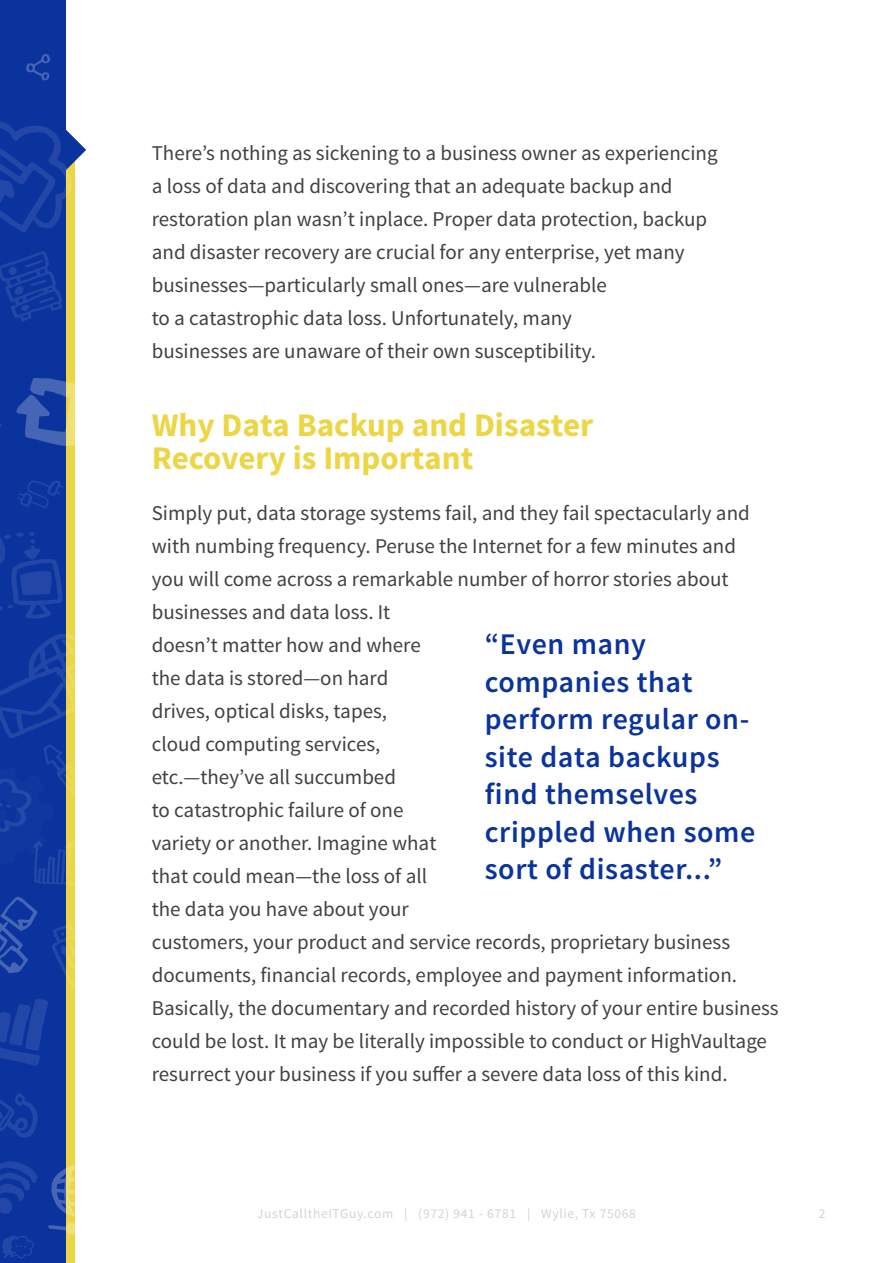
<style>
.page{position:relative;width:893px;height:1263px;background:#fff}
.page>*{position:absolute;margin:0;border:0;box-sizing:border-box;transform-origin:0 0}
.t1{font:700 33px/33px "Source Sans Pro";color:#ecd645}
.t2{font:600 30px/37.5px "Source Sans Pro";letter-spacing:.02em;color:#0a339e}
.t3{font:21px/33px "Source Sans Pro";color:#414042}
.t4{font:13.5px "Source Sans Pro";letter-spacing:.05em;color:#c7c8ca}
</style>
<div class="page">
<div style="left:6px;top:150px;width:68px;height:1113px;background:#ecd645"></div>
<div style="left:0;top:0;width:65px;height:1263px;background:#0a339e"></div>
<svg style="left:0;top:532px;width:63px;height:87px"></svg>
<svg style="left:26px;top:54px;width:24px;height:27px"></svg>
<svg style="left:0;top:94px;width:86px;height:139px"></svg>
<svg style="left:0;top:1093px;width:38px;height:45px"></svg>
<svg style="left:48px;top:1164px;width:27px;height:72px"></svg>
<svg style="left:18px;top:480px;width:45px;height:28px"></svg>
<svg style="left:0;top:999px;width:48px;height:67px"></svg>
<svg style="left:0;top:896px;width:37px;height:77px"></svg>
<svg style="left:0;top:251px;width:63px;height:71px"></svg>
<svg style="left:16px;top:377px;width:59px;height:69px"></svg>
<svg style="left:2px;top:1235px;width:32px;height:23px"></svg>
<svg style="left:52px;top:924px;width:23px;height:67px"></svg>
<svg style="left:0;top:1161px;width:38px;height:53px"></svg>
<svg style="left:0;top:633px;width:75px;height:254px"></svg>
<p class="t3" style="left:152px;top:137px;width:567px">There’s nothing as sickening to a business owner as experiencing a loss of data and discovering that an adequate backup and restoration plan wasn’t inplace. Proper data protection, backup and disaster recovery are crucial for any enterprise, yet many businesses—particularly small ones—are vulnerable<br>to a catastrophic data loss. Unfortunately, many<br>businesses are unaware of their own susceptibility.</p>
<h1 class="t1" style="left:152px;top:410px;width:443px">Why Data Backup and Disaster<br>Recovery is Important</h1>
<p class="t3" style="left:152px;top:497px;width:628px">Simply put, data storage systems fail, and they fail spectacularly and with numbing frequency. Peruse the Internet for a few minutes and<br>you will come across a remarkable number of horror stories about businesses and data loss. It<br>doesn’t matter how and where<br>the data is stored—on hard<br>drives, optical disks, tapes,<br>cloud computing services,<br>etc.—they’ve all succumbed<br>to catastrophic failure of one<br>variety or another. Imagine what<br>that could mean—the loss of all<br>the data you have about your<br>customers, your product and service records, proprietary business documents, financial records, employee and payment information.<br>Basically, the documentary and recorded history of your entire business could be lost. It may be literally impossible to conduct or HighVaultage resurrect your business if you suffer a severe data loss of this kind.</p>
<h2 class="t2" style="left:485px;top:626px;width:272px">“Even many companies that perform regular on&shy;site data backups find themselves crippled when some sort of disaster...”</h2>
<p class="t4" style="left:257px;top:1205px;width:380px">JustCalltheITGuy.com | (972) 941 - 6781 | Wylie, Tx 75068</p>
<p class="t4" style="left:818px;top:1205px;width:8px">2</p>
</div>
